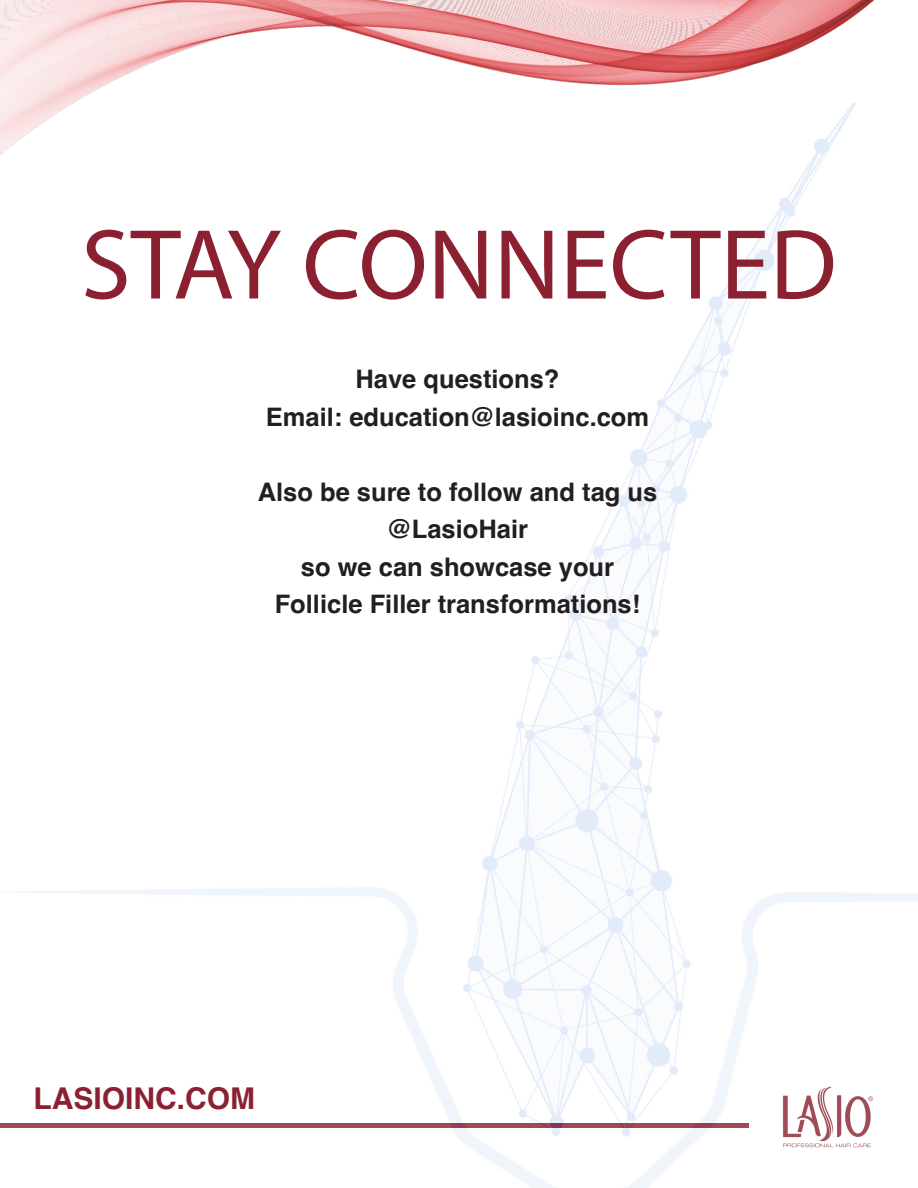
<style>
.page{position:relative;width:918px;height:1188px;background:#fff}
.page>*{position:absolute;margin:0;border:0;box-sizing:border-box;transform-origin:0 0}
.t1{font:100.5px "Myriad Pro";color:#8b2031}
.t2{font:700 30px "Helvetica";color:#8c2032}
.t3{font:700 25.5px "Helvetica";color:#231f20}
</style>
<div class="page">
<img style="left:0;top:0;width:918px;height:1188px">
<p class="t1" style="left:81px;top:203px;width:757px">STAY CONNECTED</p>
<p class="t3" style="left:355px;top:364px;width:206px">Have questions?</p>
<p class="t3" style="left:266px;top:401px;width:385px">Email: education@lasioinc.com</p>
<p class="t3" style="left:258px;top:476px;width:401px">Also be sure to follow and tag us</p>
<p class="t3" style="left:387px;top:514px;width:143px">@LasioHair</p>
<p class="t3" style="left:301px;top:551px;width:315px">so we can showcase your</p>
<p class="t3" style="left:275px;top:589px;width:367px">Follicle Filler transformations!</p>
<p class="t2" style="left:33px;top:1080px;width:223px">LASIOINC.COM</p>
</div>
